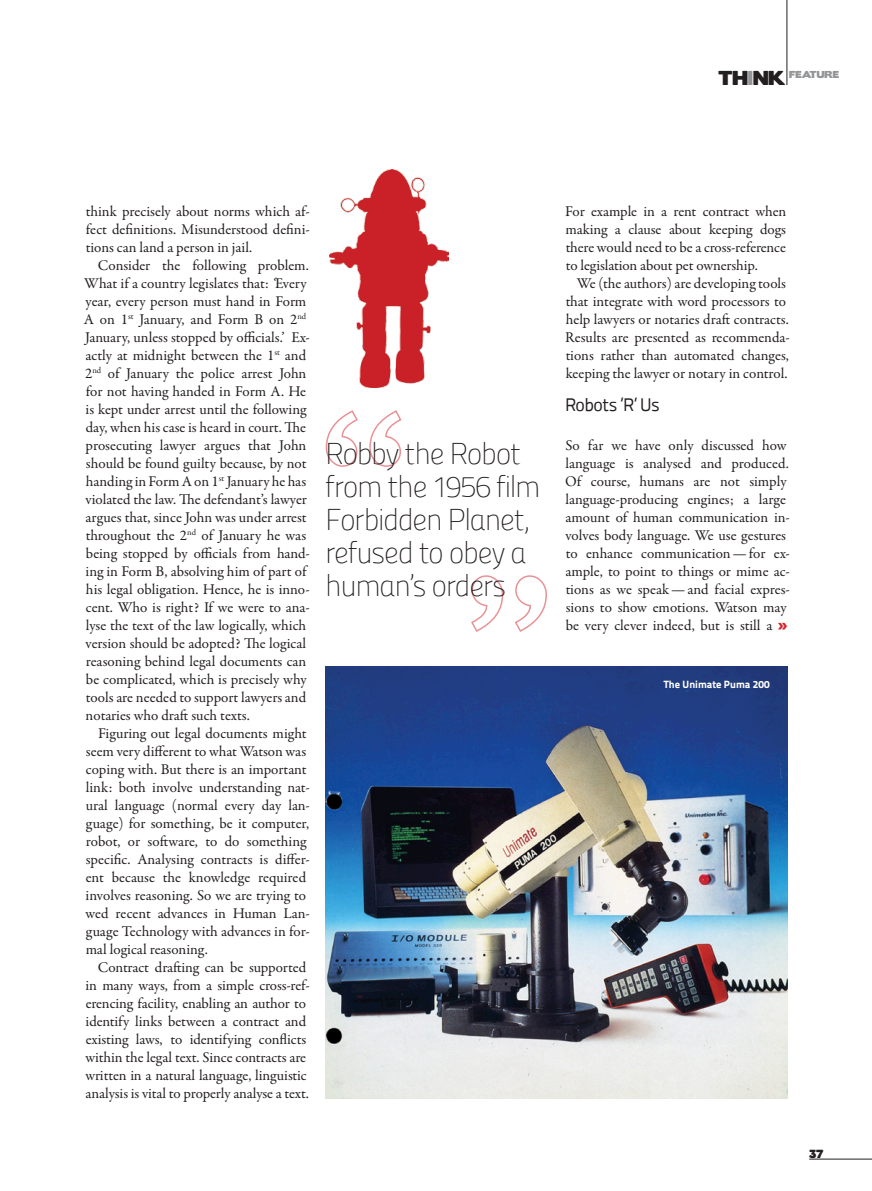
<style>
.page{position:relative;width:872px;height:1191px;background:#fff}
.page>*{position:absolute;margin:0;border:0;box-sizing:border-box;transform-origin:0 0}
.t1{font:30px/33px "Panefresco 1 wt";letter-spacing:-.05em;color:#231e20}
.Subhead{font:18px "Panefresco 400 wt";letter-spacing:-.035em;color:#231e20}
.t2{font:18px "Boris Black Bloxx";color:#231e20}
.t3{font:15px/18px "Garamond Premr Pro";letter-spacing:-.005em;color:#231e20}
.Captions_7{font:800 10.5px "Titillium Text 22 L";color:#fff}
.t4{font:10.5px "Boris Black Bloxx";color:#231e20}
.t5{font:9px "Boris Black Bloxx";color:#939598}
.s1{color:#939598}
.s2{font-style:italic}
.s3{font-family:"Boris Black Bloxx";font-size:13.5px;color:#d2232a}
</style>
<div class="page">
<hr style="left:786px;top:0;width:1px;height:85px;background:#231e20">
<hr style="left:809px;top:1158px;width:63px;height:1px;background:#231e20">
<svg style="left:325px;top:410px;width:77px;height:57px"></svg>
<svg style="left:471px;top:575px;width:76px;height:57px"></svg>
<img style="left:325px;top:666px;width:463px;height:432px">
<img style="left:330px;top:169px;width:118px;height:218px">
<p class="t2" style="left:718px;top:64px;width:69px">TH<span class="s1">I</span>NK</p>
<p class="t5" style="left:789px;top:68px;width:15px">FEATURE</p>
<p class="t3" style="left:86px;top:203px;width:226px;text-align:justify">think precisely about norms which af&shy;fect definitions. Misunderstood defini&shy;tions can land a person in jail.</p>
<p class="t3" style="left:84px;top:257px;width:228px;text-indent:14px">Consider the following problem.<br>What if a country legislates that: <span class="s2">‘</span>Every year, every person must hand in Form A on 1<sup>st</sup> January, and Form B on 2<sup>nd </sup>January, unless stopped by officials.’ Ex&shy;actly at midnight between the 1<sup>st</sup> and 2<sup>nd</sup> of January the police arrest John for not having handed in Form A. He is kept under arrest until the following day, when his case is heard in court. The prosecuting lawyer argues that John should be found guilty because, by not handing in Form A on 1<sup>st</sup> January he has violated the law. The defendant’s lawyer argues that, since John was under arrest throughout the 2<sup>nd</sup> of January he was being stopped by officials from hand&shy;ing in Form B, absolving him of part of his legal obligation. Hence, he is inno&shy;cent. Who is right? If we were to ana&shy;lyse the text of the law logically, which version should be adopted? The logical reasoning behind legal documents can be complicated, which is precisely why tools are needed to support lawyers and notaries who draft such texts.</p>
<p class="t3" style="left:85px;top:725px;width:226px;text-indent:13px">Figuring out legal documents might seem very different to what Watson was coping with. But there is an important link: both involve understanding nat&shy;ural language (normal every day lan&shy;guage) for something, be it computer, robot, or software, to do something specific. Analysing contracts is differ&shy;ent because the knowledge required involves reasoning. So we are trying to wed recent advances in Human Lan&shy;guage Technology with advances in for&shy;mal logical reasoning.</p>
<p class="t3" style="left:85px;top:959px;width:226px;text-align:center">Contract drafting can be supported<br>in many ways, from a simple cross-ref&shy;erencing facility, enabling an author to identify links between a contract and existing laws, to identifying conflicts within the legal text. Since contracts are written in a natural language, linguistic analysis is vital to properly analyse a text.</p>
<p class="t1" style="left:325px;top:435px;width:217px">Robby the Robot from the 1956 film<br>Forbidden Planet, refused to obey a human’s orders</p>
<p class="t3" style="left:565px;top:203px;width:223px;text-align:justify">For example in a rent contract when making a clause about keeping dogs there would need to be a cross-reference to legislation about pet ownership.</p>
<p class="t3" style="left:565px;top:275px;width:226px;text-align:center">We (the authors) are developing tools that integrate with word processors to help lawyers or notaries draft contracts.<br>Results are presented as recommenda&shy;tions rather than automated changes, keeping the lawyer or notary in control.</p>
<p class="Subhead" style="left:565px;top:391px;width:96px">Robots ’R’ Us</p>
<p class="t3" style="left:565px;top:437px;width:226px">So far we have only discussed how language is analysed and produced.<br>Of course, humans are not simply language-producing engines; a large amount of human communication in&shy;volves body language. We use gestures to enhance communication—for ex&shy;ample, to point to things or mime ac&shy;tions as we speak—and facial expres&shy;sions to show emotions. Watson may be very clever indeed, but is still a <span class="s3">»</span></p>
<p class="Captions_7" style="left:664px;top:676px;width:107px">The Unimate Puma 200</p>
<p class="t4" style="left:809px;top:1145px;width:16px">37</p>
</div>
